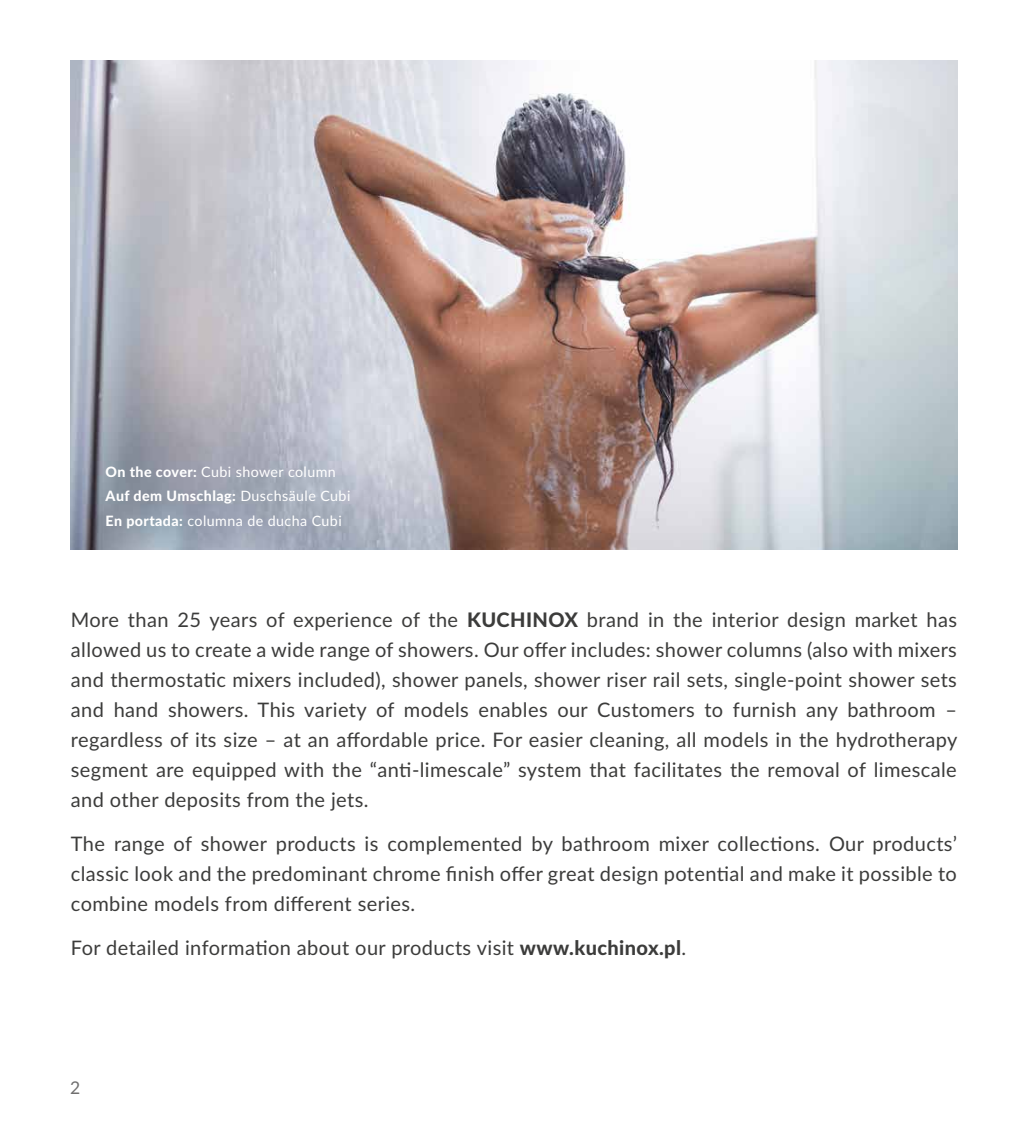
<style>
.page{position:relative;width:1028px;height:1134px;background:#fff}
.page>*{position:absolute;margin:0;border:0;box-sizing:border-box;transform-origin:0 0}
.t1{font:20px/30px "Lato";letter-spacing:.02em;color:#3c3c3b;text-align:justify}
.t2{font:17.5px "Lato";color:#706f6f}
.t3{font:14.25px/24.5px "Lato";letter-spacing:.03em;color:#fff}
.s1{font-weight:800}
</style>
<div class="page">
<img style="left:71px;top:60px;width:886px;height:489px">
<p class="t3" style="left:106px;top:459px;width:246px"><span class="s1">On the cover:</span> Cubi shower column<br><span class="s1">Auf dem Umschlag:</span> Duschsäule Cubi<br><span class="s1">En portada:</span> columna de ducha Cubi</p>
<p class="t1" style="left:71px;top:604px;width:888px">More than 25 years of experience of the <span class="s1">KUCHINOX</span> brand in the interior design market has allowed us to create a wide range of showers. Our offer includes: shower columns (also with mixers and thermostatic mixers included), shower panels, shower riser rail sets, single-point shower sets and hand showers. This variety of models enables our Customers to furnish any bathroom – regardless of its size – at an affordable price. For easier cleaning, all models in the hydrotherapy segment are equipped with the “anti-limescale” system that facilitates the removal of limescale and other deposits from the jets.</p>
<p class="t1" style="left:71px;top:828px;width:887px">The range of shower products is complemented by bathroom mixer collections. Our products’ classic look and the predominant chrome finish offer great design potential and make it possible to combine models from different series.</p>
<p class="t1" style="left:71px;top:932px;width:617px">For detailed information about our products visit <span class="s1">www.kuchinox.pl</span>.</p>
<p class="t2" style="left:70px;top:1075px;width:12px">2</p>
</div>
